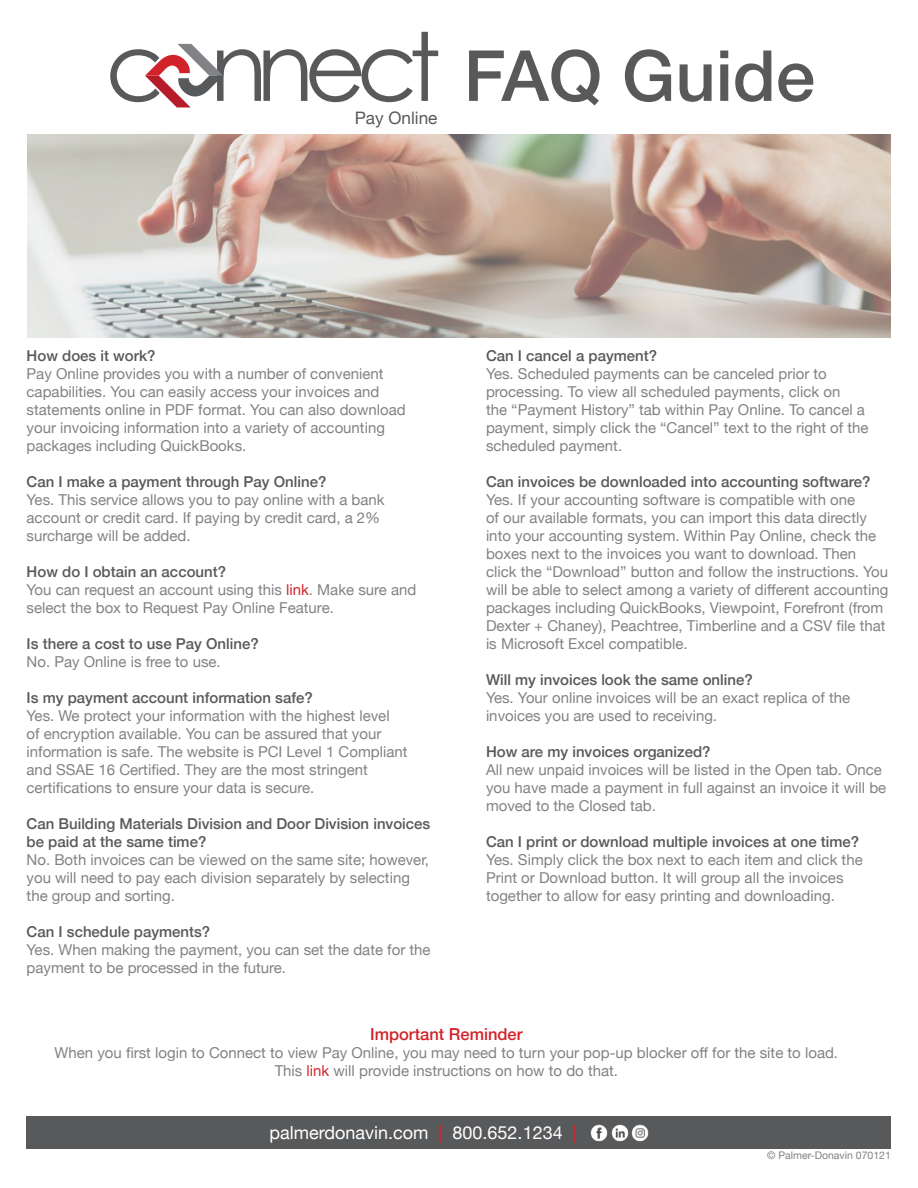
<style>
.page{position:relative;width:918px;height:1188px;background:#fff}
.page>*{position:absolute;margin:0;border:0;box-sizing:border-box;transform-origin:0 0}
.t1{font:500 70.5px "Helvetica Neue";color:#58595b}
.t2{font:18px "Helvetica Neue";color:#fff}
.t3{font:17.25px "Helvetica Neue";color:#58595b}
.t4{font:500 16.5px "Helvetica Neue";color:#d2232a}
.t5{font:15px/18px "Helvetica Neue";color:#808285}
.t6{font:500 15px/18px "Helvetica Neue";color:#58595b}
.t7{font:10.5px "Helvetica Neue";color:#808285}
.s1{color:#d2232a}
</style>
<div class="page">
<div style="left:27px;top:1117px;width:864px;height:32px;background:#58595b"></div>
<img style="left:590px;top:1124px;width:59px;height:18px">
<img style="left:28px;top:134px;width:863px;height:203px">
<svg style="left:110px;top:32px;width:328px;height:75px"></svg>
<div style="left:346px;top:102px;width:100px;height:35px;background:#fff"></div>
<p class="t3" style="left:355px;top:106px;width:84px">Pay Online</p>
<p class="t1" style="left:464px;top:19px;width:353px">FAQ Guide</p>
<p class="t6" style="left:27px;top:345px;width:130px">How does it work?</p>
<p class="t5" style="left:27px;top:365px;width:381px">Pay Online provides you with a number of convenient capabilities. You can easily access your invoices and statements online in PDF format. You can also download your invoicing information into a variety of accounting packages including QuickBooks.</p>
<p class="t6" style="left:27px;top:471px;width:301px">Can I make a payment through Pay Online?</p>
<p class="t5" style="left:27px;top:491px;width:360px">Yes. This service allows you to pay online with a bank account or credit card. If paying by credit card, a 2% surcharge will be added.</p>
<p class="t6" style="left:27px;top:561px;width:201px">How do I obtain an account?</p>
<p class="t5" style="left:27px;top:581px;width:391px">You can request an account using this <span class="s1">link</span>. Make sure and select the box to Request Pay Online Feature.</p>
<p class="t6" style="left:27px;top:633px;width:234px">Is there a cost to use Pay Online?</p>
<p class="t5" style="left:27px;top:653px;width:196px">No. Pay Online is free to use.</p>
<p class="t6" style="left:27px;top:687px;width:288px">Is my payment account information safe?</p>
<p class="t5" style="left:27px;top:707px;width:382px">Yes. We protect your information with the highest level<br>of encryption available. You can be assured that your information is safe. The website is PCI Level 1 Compliant and SSAE 16 Certified. They are the most stringent certifications to ensure your data is secure.</p>
<p class="t6" style="left:27px;top:813px;width:405px">Can Building Materials Division and Door Division invoices be paid at the same time?</p>
<p class="t5" style="left:27px;top:851px;width:404px">No. Both invoices can be viewed on the same site; however, you will need to pay each division separately by selecting the group and sorting.</p>
<p class="t6" style="left:27px;top:921px;width:185px">Can I schedule payments?</p>
<p class="t5" style="left:27px;top:941px;width:406px">Yes. When making the payment, you can set the date for the payment to be processed in the future.</p>
<p class="t6" style="left:486px;top:345px;width:173px">Can I cancel a payment?</p>
<p class="t5" style="left:486px;top:365px;width:384px">Yes. Scheduled payments can be canceled prior to processing. To view all scheduled payments, click on<br>the “Payment History” tab within Pay Online. To cancel a payment, simply click the “Cancel” text to the right of the scheduled payment.</p>
<p class="t6" style="left:486px;top:471px;width:386px">Can invoices be downloaded into accounting software?</p>
<p class="t5" style="left:486px;top:491px;width:404px">Yes. If your accounting software is compatible with one<br>of our available formats, you can import this data directly into your accounting system. Within Pay Online, check the boxes next to the invoices you want to download. Then click the “Download” button and follow the instructions. You will be able to select among a variety of different accounting packages including QuickBooks, Viewpoint, Forefront (from Dexter + Chaney), Peachtree, Timberline and a CSV file that is Microsoft Excel compatible.</p>
<p class="t6" style="left:486px;top:669px;width:268px">Will my invoices look the same online?</p>
<p class="t5" style="left:486px;top:689px;width:366px">Yes. Your online invoices will be an exact replica of the invoices you are used to receiving.</p>
<p class="t6" style="left:486px;top:741px;width:226px">How are my invoices organized?</p>
<p class="t5" style="left:486px;top:761px;width:402px">All new unpaid invoices will be listed in the Open tab. Once you have made a payment in full against an invoice it will be moved to the Closed tab.</p>
<p class="t6" style="left:486px;top:831px;width:375px">Can I print or download multiple invoices at one time?</p>
<p class="t5" style="left:486px;top:851px;width:378px">Yes. Simply click the box next to each item and click the<br>Print or Download button. It will group all the invoices together to allow for easy printing and downloading.</p>
<p class="t4" style="left:370px;top:1021px;width:154px">Important Reminder</p>
<p class="t5" style="left:55px;top:1044px;width:785px">When you first login to Connect to view Pay Online, you may need to turn your pop-up blocker off for the site to load.</p>
<p class="t5" style="left:275px;top:1062px;width:345px">This <span class="s1">link</span> will provide instructions on how to do that.</p>
<p class="t2" style="left:270px;top:1119px;width:309px">palmerdonavin.com <span class="s1">|</span> 800.652.1234 <span class="s1">|</span></p>
<p class="t7" style="left:767px;top:1147px;width:125px">© Palmer-Donavin 070121</p>
</div>
